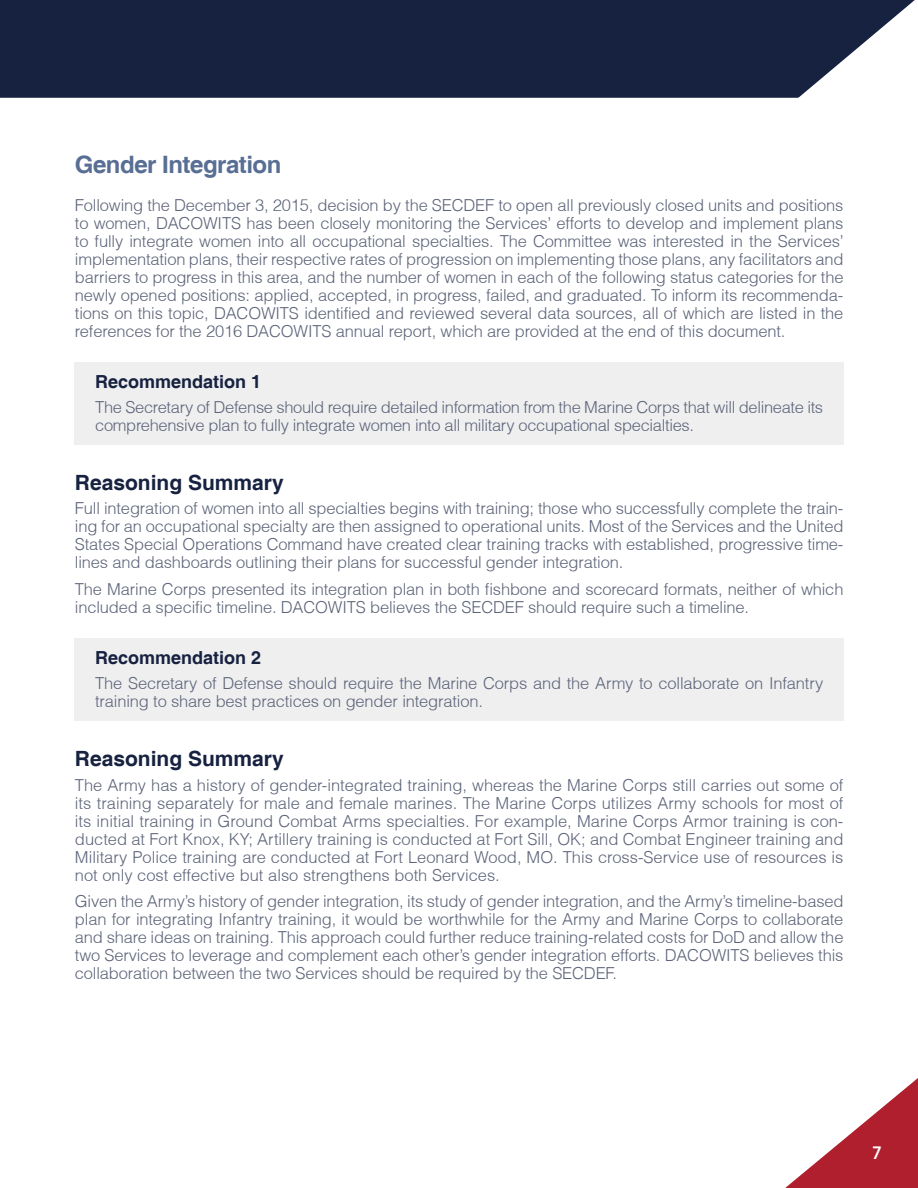
<style>
.page{position:relative;width:918px;height:1188px;background:#fff}
.page>*{position:absolute;margin:0;border:0;box-sizing:border-box;transform-origin:0 0}
.Head_2{font:700 24px "Helvetica";letter-spacing:-.02em;color:#586e94}
.Head_3{font:700 21px "Helvetica";color:#172140}
.Rec_Title{font:700 18px "Helvetica";color:#172140}
.t1{font:500 18px "Gotham Narrow";color:#fff}
.Body{font:300 16.5px/18px "Helvetica";letter-spacing:-.01em;color:#5d6479;text-align:justify}
.Rec_Text{font:300 16.5px/18px "Helvetica";letter-spacing:-.02em;color:#5d6479}
</style>
<div class="page">
<svg style="left:785px;top:1078px;width:133px;height:110px"></svg>
<svg style="left:0;top:0;width:915px;height:98px"></svg>
<div style="left:74px;top:362px;width:770px;height:83px;background:#efeff0"></div>
<div style="left:74px;top:638px;width:770px;height:83px;background:#efeff0"></div>
<p class="Head_2" style="left:75px;top:150px;width:208px">Gender Integration</p>
<p class="Body" style="left:75px;top:196px;width:770px">Following the December 3, 2015, decision by the SECDEF to open all previously closed units and positions to women, DACOWITS has been closely monitoring the Services’ efforts to develop and implement plans to fully integrate women into all occupational specialties. The Committee was interested in the Services’ implementation plans, their respective rates of progression on implementing those plans, any facilitators and barriers to progress in this area, and the number of women in each of the following status categories for the newly opened positions: applied, accepted, in progress, failed, and graduated. To inform its recommenda&shy;tions on this topic, DACOWITS identified and reviewed several data sources, all of which are listed in the references for the 2016 DACOWITS annual report, which are provided at the end of this document.</p>
<p class="Rec_Title" style="left:95px;top:371px;width:168px">Recommendation 1</p>
<p class="Rec_Text" style="left:95px;top:398px;width:730px">The Secretary of Defense should require detailed information from the Marine Corps that will delineate its comprehensive plan to fully integrate women into all military occupational specialties.</p>
<p class="Head_3" style="left:75px;top:470px;width:210px">Reasoning Summary</p>
<p class="Body" style="left:75px;top:499px;width:770px">Full integration of women into all specialties begins with training; those who successfully complete the train&shy;ing for an occupational specialty are then assigned to operational units. Most of the Services and the United States Special Operations Command have created clear training tracks with established, progressive time&shy;lines and dashboards outlining their plans for successful gender integration.</p>
<p class="Body" style="left:75px;top:580px;width:770px">The Marine Corps presented its integration plan in both fishbone and scorecard formats, neither of which included a specific timeline. DACOWITS believes the SECDEF should require such a timeline.</p>
<p class="Rec_Title" style="left:95px;top:647px;width:168px">Recommendation 2</p>
<p class="Rec_Text" style="left:95px;top:674px;width:730px">The Secretary of Defense should require the Marine Corps and the Army to collaborate on Infantry training to share best practices on gender integration.</p>
<p class="Head_3" style="left:75px;top:746px;width:210px">Reasoning Summary</p>
<p class="Body" style="left:75px;top:776px;width:770px">The Army has a history of gender-integrated training, whereas the Marine Corps still carries out some of its training separately for male and female marines. The Marine Corps utilizes Army schools for most of its initial training in Ground Combat Arms specialties. For example, Marine Corps Armor training is con&shy;ducted at Fort Knox, KY; Artillery training is conducted at Fort Sill, OK; and Combat Engineer training and Military Police training are conducted at Fort Leonard Wood, MO. This cross-Service use of resources is not only cost effective but also strengthens both Services.</p>
<p class="Body" style="left:75px;top:892px;width:770px">Given the Army’s history of gender integration, its study of gender integration, and the Army’s timeline-based plan for integrating Infantry training, it would be worthwhile for the Army and Marine Corps to collaborate and share ideas on training. This approach could further reduce training-related costs for DoD and allow the two Services to leverage and complement each other’s gender integration efforts. DACOWITS believes this collaboration between the two Services should be required by the SECDEF.</p>
<p class="t1" style="left:872px;top:1142px;width:11px">7</p>
</div>
